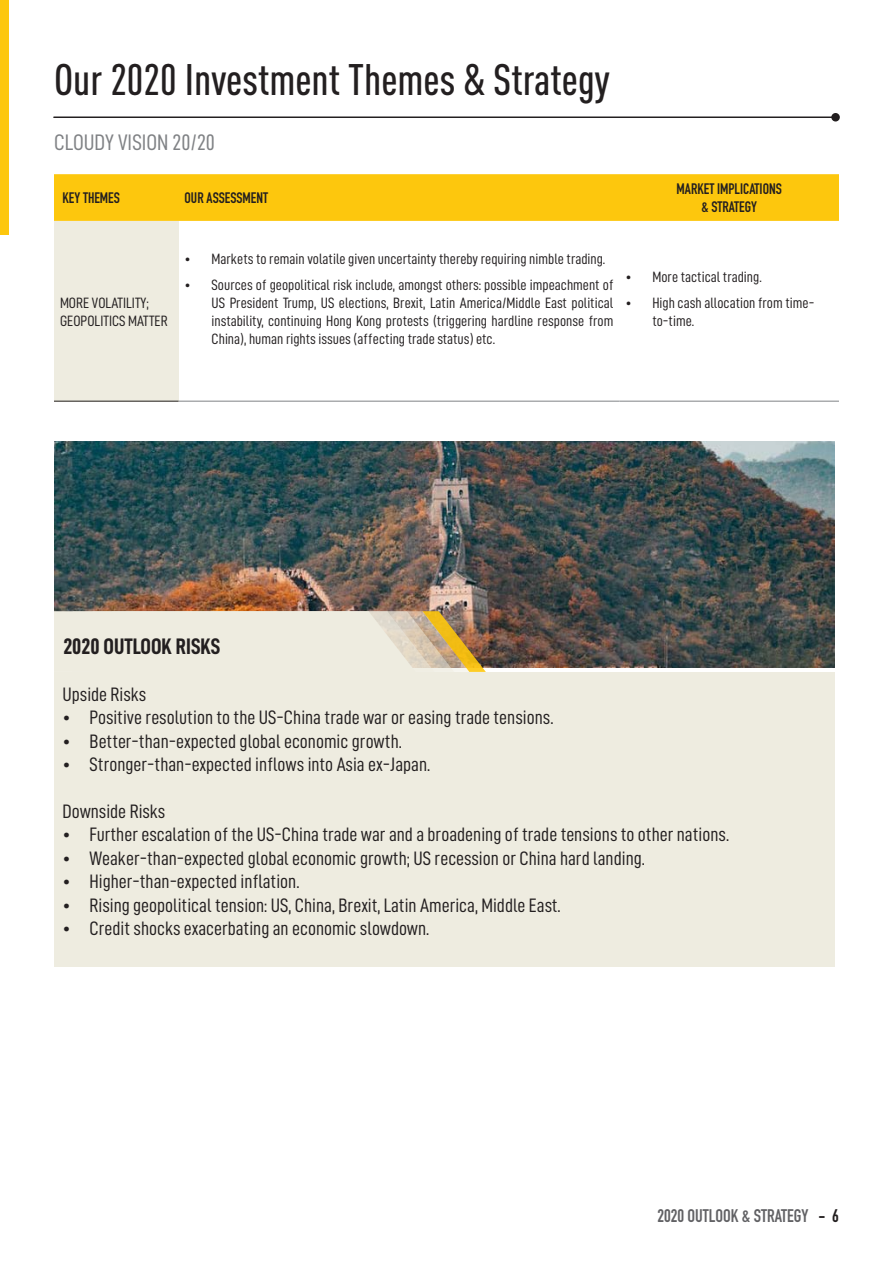
<style>
.page{position:relative;width:893px;height:1263px;background:#fff}
.page>*{position:absolute;margin:0;border:0;box-sizing:border-box;transform-origin:0 0}
.t1{font:500 43.5px "DIN Cond";color:#231f20}
.t2{font:22.5px "D DIN Condensed";color:#808285}
.t3{font:22.5px "D DIN Condensed Bold";color:#231f20}
.t4{font:19.5px "D DIN Condensed";color:#231f20}
.t5{font:700 18px "DIN Condensed";color:#616164}
.t6{font:15px/18px "D DIN Condensed";color:#231f20}
.t7{font:700 15px/18px "DIN Condensed";color:#231f20;text-align:center}
.s1{color:#231f20}
</style>
<div class="page">
<div style="left:0;top:0;width:8px;height:234px;background:#fdc70d"></div>
<hr style="left:54px;top:116px;width:782px;height:2px;background:#231f20">
<div style="left:831px;top:113px;width:9px;height:9px;background:#231f20;border-radius:50%"></div>
<div style="left:54px;top:174px;width:785px;height:47px;background:#fdc70d"></div>
<div style="left:54px;top:221px;width:125px;height:180px;background:#eeece0"></div>
<hr style="left:54px;top:401px;width:125px;height:1px;background:#231f20">
<hr style="left:179px;top:401px;width:440px;height:1px;background:#808285">
<hr style="left:619px;top:401px;width:220px;height:1px;background:#808285">
<img style="left:54px;top:441px;width:780px;height:226px">
<div style="left:54px;top:672px;width:780px;height:294px;background:#eeece0"></div>
<svg style="left:54px;top:611px;width:432px;height:61px;background:#e6decc"></svg>
<h1 class="t1" style="left:54px;top:54px;width:557px">Our 2020 Investment Themes &amp; Strategy</h1>
<p class="t2" style="left:54px;top:130px;width:162px">CLOUDY VISION 20/20</p>
<p class="t7" style="left:63px;top:189px;width:59px">KEY THEMES</p>
<p class="t7" style="left:185px;top:189px;width:85px">OUR ASSESSMENT</p>
<p class="t7" style="left:677px;top:180px;width:107px">MARKET IMPLICATIONS &amp; STRATEGY</p>
<p class="t6" style="left:60px;top:294px;width:109px">MORE VOLATILITY;<br>GEOPOLITICS MATTER</p>
<p class="t6" style="left:185px;top:249px;width:421px">• Markets to remain volatile given uncertainty thereby requiring nimble trading.</p>
<p class="t6" style="left:212px;top:276px;width:403px;text-align:justify;text-indent:-27px">• Sources of geopolitical risk include, amongst others: possible impeachment of US President Trump, US elections, Brexit, Latin America/Middle East political instability, continuing Hong Kong protests (triggering hardline response from China), human rights issues (affecting trade status) etc.</p>
<p class="t6" style="left:625px;top:267px;width:137px">• More tactical trading.</p>
<p class="t6" style="left:652px;top:294px;width:163px;text-indent:-27px">• High cash allocation from time&shy;to-time.</p>
<p class="t3" style="left:63px;top:634px;width:159px">2020 OUTLOOK RISKS</p>
<p class="t4" style="left:63px;top:683px;width:85px">Upside Risks</p>
<p class="t4" style="left:63px;top:707px;width:491px">• Positive resolution to the US-China trade war or easing trade tensions.</p>
<p class="t4" style="left:63px;top:730px;width:339px">• Better-than-expected global economic growth.</p>
<p class="t4" style="left:63px;top:754px;width:368px">• Stronger-than-expected inflows into Asia ex-Japan.</p>
<p class="t4" style="left:63px;top:800px;width:104px">Downside Risks</p>
<p class="t4" style="left:63px;top:824px;width:667px">• Further escalation of the US-China trade war and a broadening of trade tensions to other nations.</p>
<p class="t4" style="left:63px;top:847px;width:582px">• Weaker-than-expected global economic growth; US recession or China hard landing.</p>
<p class="t4" style="left:63px;top:871px;width:237px">• Higher-than-expected inflation.</p>
<p class="t4" style="left:63px;top:894px;width:498px">• Rising geopolitical tension: US, China, Brexit, Latin America, Middle East.</p>
<p class="t4" style="left:63px;top:917px;width:367px">• Credit shocks exacerbating an economic slowdown.</p>
<p class="t5" style="left:657px;top:1203px;width:183px">2020 OUTLOOK &amp; STRATEGY <span class="s1">- 6</span></p>
</div>
